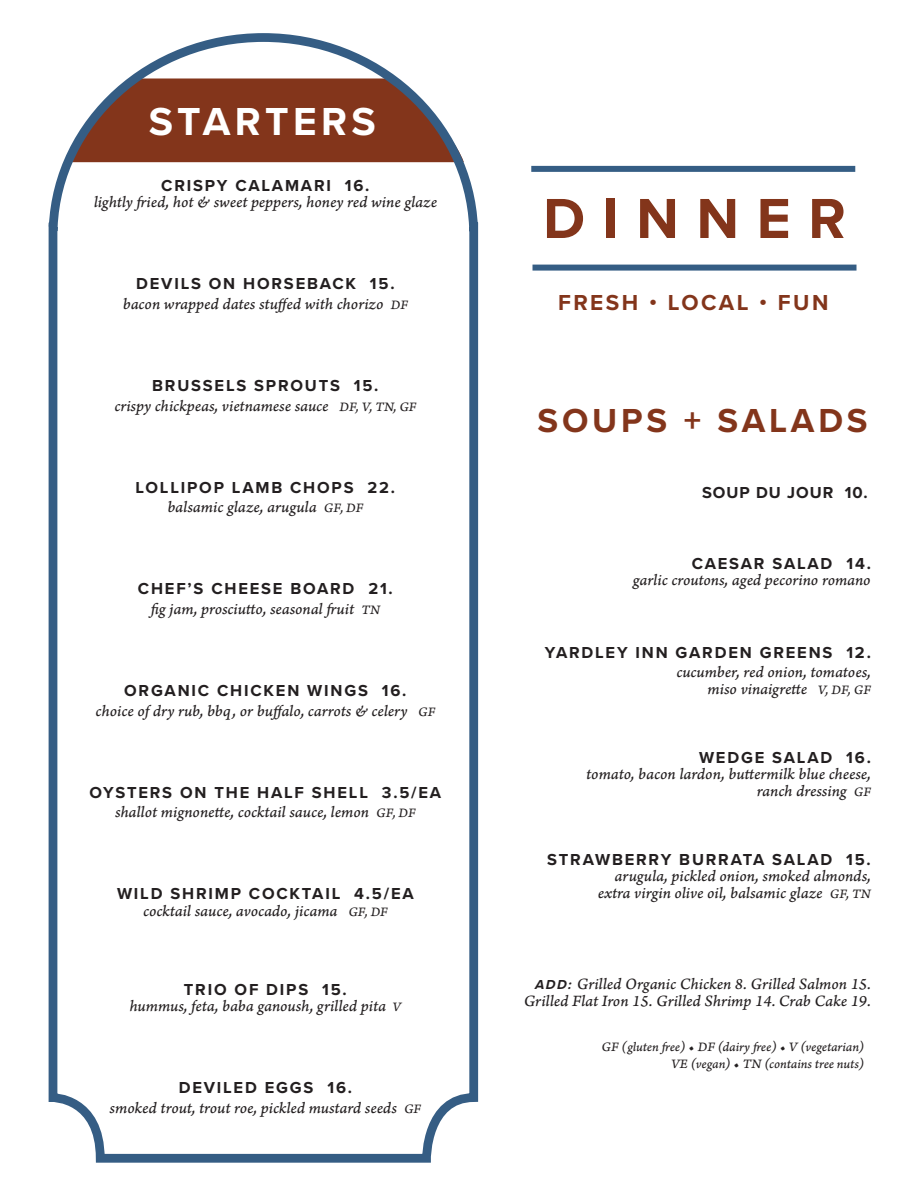
<style>
.page{position:relative;width:918px;height:1188px;background:#fff}
.page>*{position:absolute;margin:0;border:0;box-sizing:border-box;transform-origin:0 0}
.t1{font:700 58.5px "Proxima Nova";letter-spacing:.3em;color:#83351b}
.t2{font:700 40.5px "Proxima Nova";letter-spacing:.11em;color:#fff}
.t3{font:700 34.5px "Proxima Nova";letter-spacing:.11em;color:#83351b}
.t4{font:700 22.5px "Proxima Nova";letter-spacing:.11em;color:#83351b}
.t5{font:16.5px/16.5px "Arno Pro Italic Caption";letter-spacing:-.005em;color:#231f20;text-align:right}
.t6{font:700 16.5px "Proxima Nova";letter-spacing:.11em;color:#231f20}
.t7{font:700 16.5px "Proxima Nova";letter-spacing:.06em;color:#231f20}
.t8{font:13.5px "Arno Pro Italic Caption";letter-spacing:-.005em;color:#231f20}
.s1{font-size:13.5px}
.s2{font-family:"Proxima Nova";font-weight:700;font-style:italic;font-size:13.5px}
</style>
<div class="page">
<div style="left:533px;top:265px;width:324px;height:6px;background:#355d84"></div>
<div style="left:531px;top:166px;width:324px;height:6px;background:#355d84"></div>
<svg style="left:48px;top:33px;width:431px;height:1130px"></svg>
<p class="t2" style="left:149px;top:91px;width:229px">STARTERS</p>
<p class="t6" style="left:161px;top:173px;width:210px">CRISPY CALAMARI 16.</p>
<p class="t5" style="left:94px;top:194px;width:345px">lightly fried, hot &amp; sweet peppers, honey red wine glaze</p>
<p class="t6" style="left:136px;top:271px;width:260px">DEVILS ON HORSEBACK 15.</p>
<p class="t5" style="left:123px;top:296px;width:287px">bacon wrapped dates stuffed with chorizo <span class="s1">DF</span></p>
<p class="t6" style="left:152px;top:373px;width:228px">BRUSSELS SPROUTS 15.</p>
<p class="t5" style="left:114px;top:398px;width:304px">crispy chickpeas, vietnamese sauce <span class="s1">DF, V, TN, GF</span></p>
<p class="t6" style="left:136px;top:475px;width:261px">LOLLIPOP LAMB CHOPS 22.</p>
<p class="t5" style="left:167px;top:500px;width:197px">balsamic glaze, arugula <span class="s1">GF, DF</span></p>
<p class="t6" style="left:138px;top:576px;width:256px">CHEF’S CHEESE BOARD 21.</p>
<p class="t5" style="left:151px;top:601px;width:231px">fig jam, prosciutto, seasonal fruit <span class="s1">TN</span></p>
<p class="t6" style="left:124px;top:678px;width:284px">ORGANIC CHICKEN WINGS 16.</p>
<p class="t5" style="left:96px;top:703px;width:341px">choice of dry rub, bbq, or buffalo, carrots &amp; celery <span class="s1">GF</span></p>
<p class="t6" style="left:90px;top:780px;width:353px">OYSTERS ON THE HALF SHELL 3.5/EA</p>
<p class="t5" style="left:115px;top:805px;width:302px">shallot mignonette, cocktail sauce, lemon <span class="s1">GF, DF</span></p>
<p class="t6" style="left:117px;top:882px;width:298px">WILD SHRIMP COCKTAIL 4.5/EA</p>
<p class="t5" style="left:143px;top:903px;width:246px">cocktail sauce, avocado, jicama <span class="s1">GF, DF</span></p>
<p class="t6" style="left:184px;top:977px;width:164px">TRIO OF DIPS 15.</p>
<p class="t5" style="left:129px;top:999px;width:273px">hummus, feta, baba ganoush, grilled pita <span class="s1">V</span></p>
<p class="t6" style="left:179px;top:1075px;width:175px">DEVILED EGGS 16.</p>
<p class="t5" style="left:110px;top:1100px;width:313px">smoked trout, trout roe, pickled mustard seeds <span class="s1">GF</span></p>
<p class="t1" style="left:543px;top:175px;width:304px">DINNER</p>
<p class="t4" style="left:558px;top:286px;width:272px">FRESH • LOCAL • FUN</p>
<p class="t3" style="left:538px;top:394px;width:331px">SOUPS + SALADS</p>
<p class="t7" style="left:702px;top:480px;width:167px">SOUP DU JOUR 10.</p>
<p class="t6" style="left:692px;top:551px;width:181px">CAESAR SALAD 14.</p>
<p class="t5" style="left:633px;top:573px;width:240px">garlic croutons, aged pecorino romano</p>
<p class="t6" style="left:545px;top:640px;width:328px">YARDLEY INN GARDEN GREENS 12.</p>
<p class="t5" style="left:676px;top:665px;width:196px">cucumber, red onion, tomatoes,</p>
<p class="t5" style="left:708px;top:681px;width:165px">miso vinaigrette <span class="s1">V, DF, GF</span></p>
<p class="t6" style="left:699px;top:745px;width:173px">WEDGE SALAD 16.</p>
<p class="t5" style="left:586px;top:767px;width:286px">tomato, bacon lardon, buttermilk blue cheese,</p>
<p class="t5" style="left:757px;top:783px;width:116px">ranch dressing <span class="s1">GF</span></p>
<p class="t6" style="left:547px;top:847px;width:325px">STRAWBERRY BURRATA SALAD 15.</p>
<p class="t5" style="left:615px;top:869px;width:258px">arugula, pickled onion, smoked almonds,</p>
<p class="t5" style="left:598px;top:885px;width:275px">extra virgin olive oil, balsamic glaze <span class="s1">GF, TN</span></p>
<p class="t5" style="left:524px;top:977px;width:349px"><span class="s2">ADD:</span> Grilled Organic Chicken 8. Grilled Salmon 15.<br>Grilled Flat Iron 15. Grilled Shrimp 14. Crab Cake 19.</p>
<p class="t8" style="left:602px;top:1039px;width:264px">GF (gluten free) • DF (dairy free) • V (vegetarian)</p>
<p class="t8" style="left:671px;top:1056px;width:195px">VE (vegan) • TN (contains tree nuts)</p>
</div>
